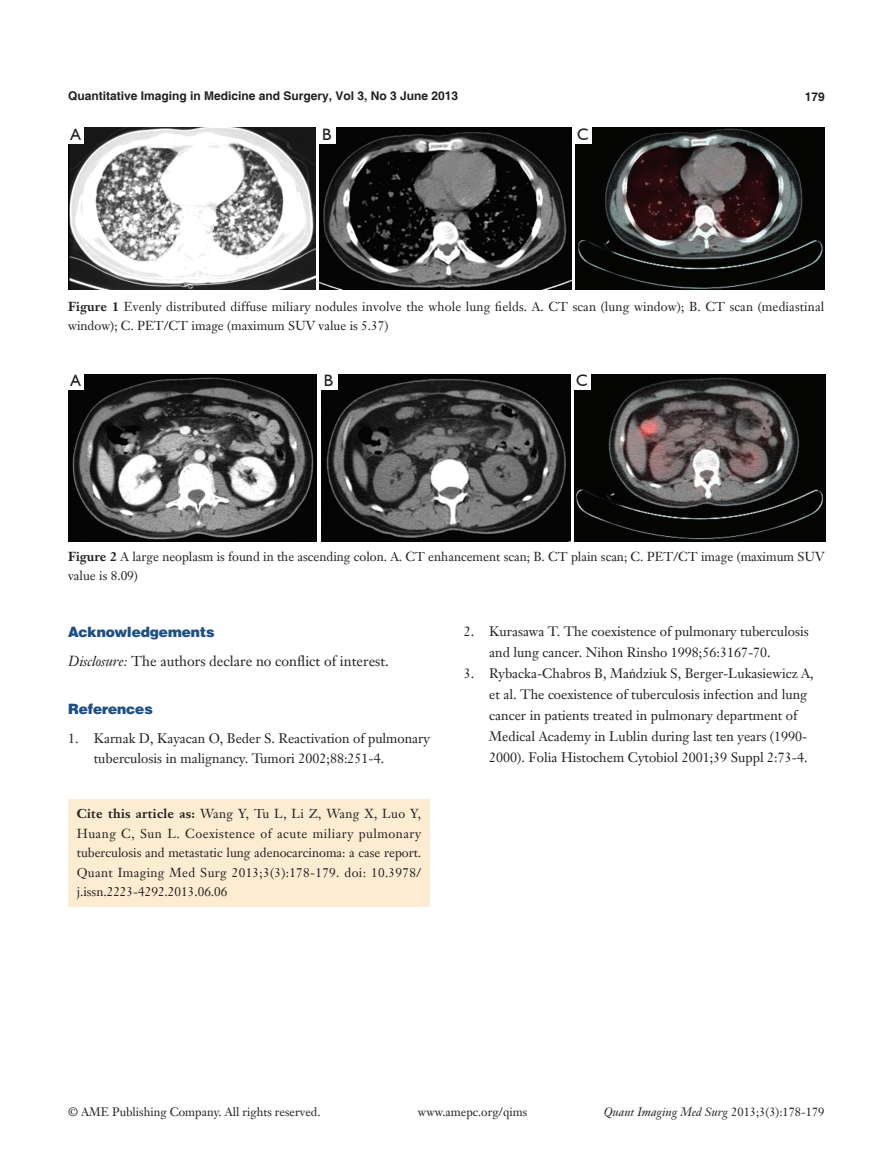
<style>
.page{position:relative;width:893px;height:1170px;background:#fff}
.page>*{position:absolute;margin:0;border:0;box-sizing:border-box;transform-origin:0 0}
.t1{font:16.5px "Humanist 521 BT";color:#231f20}
.t2{font:14.25px "Janson Text LT";color:#231f20}
.t3{font:900 14.25px "Helvetica";color:#1c5085}
.t4{font:13.5px/21px "Janson Text LT";color:#231f20}
.t5{font:12.75px/19.5px "Janson Text LT";color:#231f20}
.t6{font:700 12px "Helvetica";color:#231f20}
.t7{font:12px "Janson Text LT";color:#231f20}
.t8{font:italic 12px "Janson Text LT";color:#231f20}
.s1{font-weight:700}
.s2{font-style:italic}
.s3{font-family:"Times New Roman"}
.s4{font-style:normal}
</style>
<div class="page">
<div style="left:68px;top:799px;width:362px;height:107px;background:#fcedd2"></div>
<img style="left:68px;top:128px;width:247px;height:162px">
<img style="left:319px;top:128px;width:252px;height:162px">
<img style="left:576px;top:128px;width:249px;height:162px">
<div style="left:67px;top:126px;width:17px;height:18px;background:#fff"></div>
<div style="left:318px;top:126px;width:17px;height:18px;background:#fff"></div>
<div style="left:574px;top:126px;width:17px;height:18px;background:#fff"></div>
<img style="left:321px;top:374px;width:249px;height:167px">
<img style="left:574px;top:374px;width:251px;height:167px">
<img style="left:68px;top:374px;width:249px;height:167px">
<div style="left:67px;top:372px;width:17px;height:17px;background:#fff"></div>
<div style="left:320px;top:372px;width:17px;height:17px;background:#fff"></div>
<div style="left:573px;top:372px;width:17px;height:17px;background:#fff"></div>
<p class="t6" style="left:68px;top:88px;width:392px">Quantitative Imaging in Medicine and Surgery, Vol 3, No 3 June 2013</p>
<p class="t6" style="left:805px;top:89px;width:22px">179</p>
<p class="t1" style="left:70px;top:125px;width:12px">A</p>
<p class="t1" style="left:322px;top:125px;width:11px">B</p>
<p class="t1" style="left:577px;top:125px;width:13px">C</p>
<p class="t5" style="left:68px;top:296px;width:758px"><span class="s1">Figure 1</span> Evenly distributed diffuse miliary nodules involve the whole lung fields. A. CT scan (lung window); B. CT scan (mediastinal window); C. PET/CT image (maximum SUV value is 5.37)</p>
<p class="t1" style="left:70px;top:370px;width:12px">A</p>
<p class="t1" style="left:324px;top:370px;width:11px">B</p>
<p class="t1" style="left:576px;top:370px;width:13px">C</p>
<p class="t5" style="left:68px;top:546px;width:758px"><span class="s1">Figure 2</span> A large neoplasm is found in the ascending colon. A. CT enhancement scan; B. CT plain scan; C. PET/CT image (maximum SUV value is 8.09)</p>
<p class="t3" style="left:68px;top:622px;width:148px">Acknowledgements</p>
<p class="t2" style="left:68px;top:651px;width:322px"><span class="s2">Disclosure:</span> The authors declare no conflict of interest.</p>
<p class="t3" style="left:68px;top:699px;width:86px">References</p>
<p class="t4" style="left:94px;top:728px;width:338px;line-height:19.5px;text-indent:-26px">1. Karnak D, Kayacan O, Beder S. Reactivation of pulmonary tuberculosis in malignancy. Tumori 2002;88:251-4.</p>
<p class="t5" style="left:77px;top:804px;width:346px;text-align:justify"><span class="s1">Cite this article as:</span> Wang Y, Tu L, Li Z, Wang X, Luo Y, Huang C, Sun L. Coexistence of acute miliary pulmonary tuberculosis and metastatic lung adenocarcinoma: a case report.<br>Quant Imaging Med Surg 2013;3(3):178-179. doi: 10.3978/ j.issn.2223-4292.2013.06.06</p>
<p class="t4" style="left:489px;top:620px;width:321px;text-indent:-26px">2. Kurasawa T. The coexistence of pulmonary tuberculosis and lung cancer. Nihon Rinsho 1998;56:3167-70.</p>
<p class="t4" style="left:489px;top:662px;width:326px;text-indent:-26px">3. Rybacka-Chabros B, Ma<span class="s3">ń</span>dziuk S, Berger-Lukasiewicz A, et al. The coexistence of tuberculosis infection and lung cancer in patients treated in pulmonary department of Medical Academy in Lublin during last ten years (1990- 2000). Folia Histochem Cytobiol 2001;39 Suppl 2:73-4.</p>
<p class="t7" style="left:68px;top:1104px;width:254px">© AME Publishing Company. All rights reserved.</p>
<p class="t7" style="left:418px;top:1104px;width:111px">www.amepc.org/qims</p>
<p class="t8" style="left:604px;top:1104px;width:222px">Quant Imaging Med Surg <span class="s4">2013;3(3):178-179</span></p>
</div>
